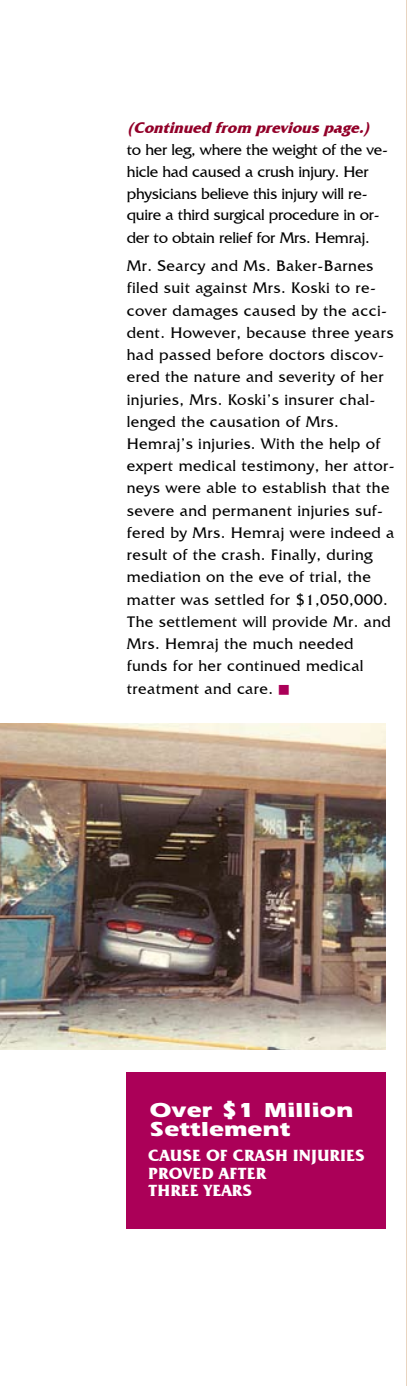
<style>
.page{position:relative;width:407px;height:1386px;background:#fff}
.page>*{position:absolute;margin:0;border:0;box-sizing:border-box;transform-origin:0 0}
.t1{font:700 21px/19.2px "Itc Eras";color:#fff;scale:1.2 1}
.t2{font:700 16.62px/17.5px "Friz Quadrata IT Cby BT";color:#fff}
.t3{font:15.75px/22.2px "Friz Quadrata IT Cby BT";letter-spacing:.02em;color:#000}
.t4{font:15.75px/22.1px "Friz Quadrata IT Cby BT";letter-spacing:-.02em;color:#000}
.t5{font:italic 700 15.75px "Friz Quadrata IT Cby BT";color:#920029}
.s1{font-family:"Universal Newswith Comm Pi";font-size:12.25px;color:#ab0058}
</style>
<div class="page">
<hr style="left:406px;top:0;width:1px;height:1386px;background:#e8d4c0">
<div style="left:126px;top:1072px;width:259px;height:156px;background:#ab0058"></div>
<img style="left:0;top:724px;width:385px;height:325px">
<p class="t5" style="left:127px;top:118px;width:249px">(Continued from previouspage.)</p>
<p class="t4" style="left:127px;top:138px;width:262px">to her leg, where the weight of the ve&shy;hicle had caused a crush injury. Her physicians believe this injury will re&shy;quire a third surgical procedure in or&shy;der to obtain relief for Mrs. Hemraj.</p>
<p class="t3" style="left:127px;top:255px;width:269px">Mr. Searcy and Ms. Baker-Barnes filed suit against Mrs. Koski to re&shy;cover damages caused by the acci&shy;dent. However, because three years had passed before doctors discov&shy;ered the nature and severity of her injuries, Mrs. Koski’s insurer chal&shy;lenged the causation of Mrs.<br>Hemraj’s injuries. With the help of expert medical testimony, her attor&shy;neys were able to establish that the severe and permanent injuries suf&shy;fered by Mrs. Hemraj were indeed a result of the crash. Finally, during mediation on the eve of trial, the matter was settled for $1,050,000.<br>The settlement will provide Mr. and Mrs. Hemraj the much needed funds for her continued medical treatment and care. <span class="s1">m</span></p>
<h1 class="t1" style="left:150px;top:1101px;width:173px">Over $1 Million<br>Settlement</h1>
<p class="t2" style="left:148px;top:1147px;width:218px">CAUSE OF CRASH INJURIES<br>PROVED AFTER<br>THREE YEARS</p>
</div>
